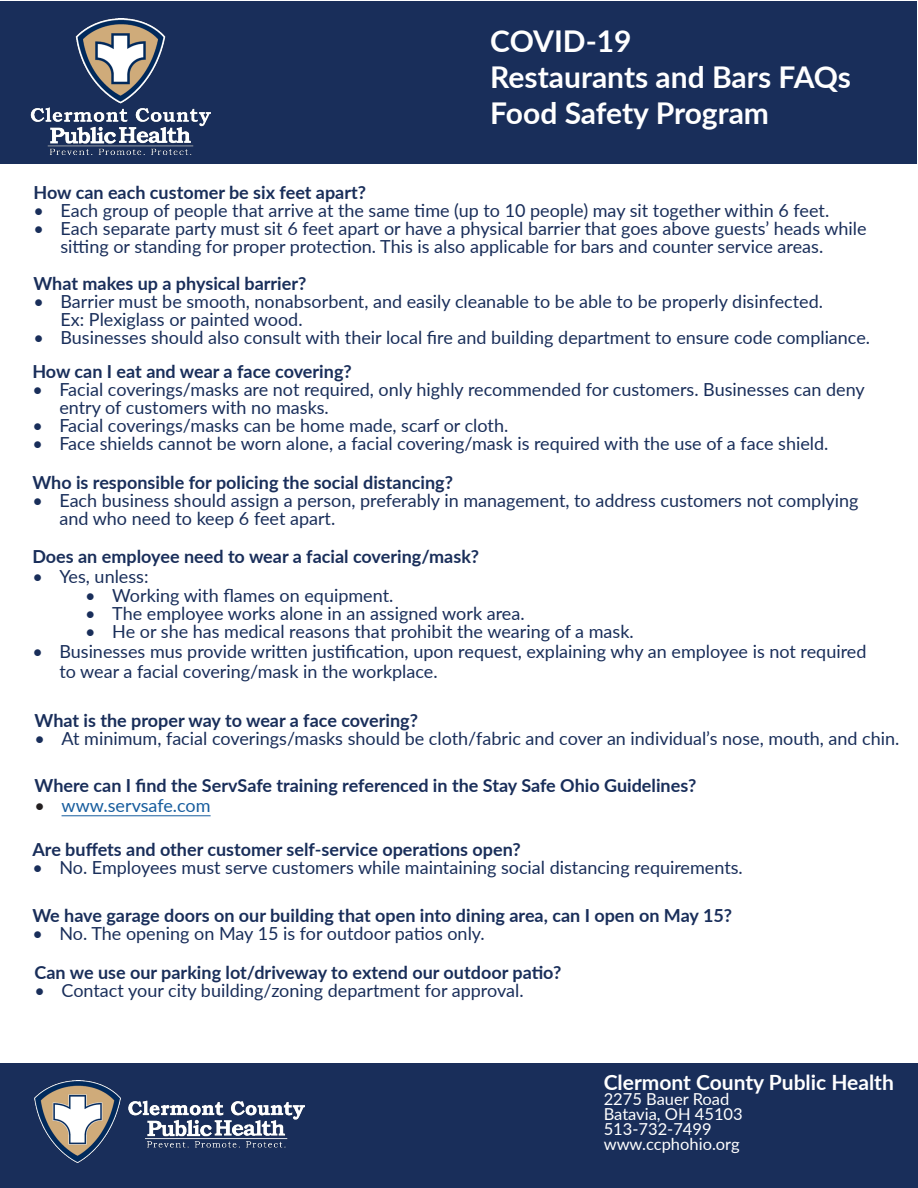
<style>
.page{position:relative;width:918px;height:1188px;background:#fff}
.page>*{position:absolute;margin:0;border:0;box-sizing:border-box;transform-origin:0 0}
.t1{font:700 30px "Lato";color:#fff}
.t2{font:700 21px "Lato";color:#fff}
.t3{font:18px/18px "Lato";color:#192e5a}
.t4{font:700 18px "Lato";color:#192e5a}
.t5{font:18px "Lato";color:#175d9e}
.t6{font:16.5px/15px "Lato";color:#fff}
.s1{color:#231f20}
</style>
<div class="page">
<div style="left:1px;top:1px;width:916px;height:162px;background:#192e5a"></div>
<img style="left:30px;top:18px;width:181px;height:137px">
<hr style="left:62px;top:815px;width:149px;height:1px;background:#175d9e">
<div style="left:0;top:1064px;width:918px;height:124px;background:#192e5a"></div>
<img style="left:34px;top:1080px;width:270px;height:83px">
<p class="t1" style="left:490px;top:19px;width:143px">COVID-19</p>
<p class="t1" style="left:490px;top:55px;width:362px">Restaurants and Bars FAQs</p>
<p class="t1" style="left:490px;top:91px;width:280px">Food Safety Program</p>
<p class="t4" style="left:33px;top:179px;width:334px">How can each customer be six feet apart?</p>
<p class="t3" style="left:33px;top:201px;width:797px">• Each group of people that arrive at the same time (up to 10 people) may sit together within 6 feet.</p>
<p class="t3" style="left:60px;top:219px;width:808px;text-indent:-27px">• Each separate party must sit 6 feet apart or have a physical barrier that goes above guests’ heads while sitting or standing for proper protection. This is also applicable for bars and counter service areas.</p>
<p class="t4" style="left:33px;top:270px;width:275px">What makes up a physical barrier?</p>
<p class="t3" style="left:60px;top:292px;width:764px;text-indent:-27px">• Barrier must be smooth, nonabsorbent, and easily cleanable to be able to be properly disinfected.<br>Ex: Plexiglass or painted wood.</p>
<p class="t3" style="left:33px;top:328px;width:838px">• Businesses should also consult with their local fire and building department to ensure code compliance.</p>
<p class="t4" style="left:32px;top:359px;width:321px">How can I eat and wear a face covering?</p>
<p class="t3" style="left:59px;top:380px;width:807px;text-indent:-27px">• Facial coverings/masks are not required, only highly recommended for customers. Businesses can deny entry of customers with no masks.</p>
<p class="t3" style="left:32px;top:416px;width:477px">• Facial coverings/masks can be home made, scarf or cloth.</p>
<p class="t3" style="left:32px;top:434px;width:798px">• Face shields cannot be worn alone, a facial covering/mask is required with the use of a face shield.</p>
<p class="t4" style="left:32px;top:469px;width:422px">Who is responsible for policing the social distancing?</p>
<p class="t3" style="left:59px;top:490px;width:801px;text-indent:-27px">• Each business should assign a person, preferably in management, to address customers not complying and who need to keep 6 feet apart.</p>
<p class="t4" style="left:32px;top:543px;width:448px">Does an employee need to wear a facial covering/mask?</p>
<p class="t3" style="left:32px;top:566px;width:118px">• Yes, unless:</p>
<p class="t3" style="left:85px;top:586px;width:310px">• Working with flames on equipment.</p>
<p class="t3" style="left:85px;top:604px;width:441px">• The employee works alone in an assigned work area.</p>
<p class="t3" style="left:85px;top:622px;width:550px">• He or she has medical reasons that prohibit the wearing of a mask.</p>
<p class="t3" style="left:59px;top:641px;width:809px;line-height:19.5px;text-indent:-27px">• Businesses mus provide written justification, upon request, explaining why an employee is not required to wear a facial covering/mask in the workplace.</p>
<p class="t4" style="left:35px;top:707px;width:385px">What is the proper way to wear a face covering?</p>
<p class="t3" style="left:35px;top:729px;width:866px">• At minimum, facial coverings/masks should be cloth/fabric and cover an individual’s nose, mouth, and chin.</p>
<p class="t4" style="left:35px;top:772px;width:663px">Where can I find the ServSafe training referenced in the Stay Safe Ohio Guidelines?</p>
<p class="t5" style="left:35px;top:792px;width:178px"><span class="s1">•</span> www.servsafe.com</p>
<p class="t4" style="left:32px;top:836px;width:490px">Are buffets and other customer self-service operations open?</p>
<p class="t3" style="left:32px;top:858px;width:712px">• No. Employees must serve customers while maintaining social distancing requirements.</p>
<p class="t4" style="left:32px;top:902px;width:701px">We have garage doors on our building that open into dining area, can I open on May 15?</p>
<p class="t3" style="left:32px;top:923px;width:454px">• No. The opening on May 15 is for outdoor patios only.</p>
<p class="t4" style="left:35px;top:959px;width:528px">Can we use our parking lot/driveway to extend our outdoor patio?</p>
<p class="t3" style="left:35px;top:981px;width:491px">• Contact your city building/zoning department for approval.</p>
<p class="t2" style="left:604px;top:1067px;width:292px">Clermont County Public Health</p>
<p class="t6" style="left:604px;top:1091px;width:141px">2275 Bauer Road<br>Batavia, OH 45103</p>
<p class="t6" style="left:604px;top:1121px;width:109px">513-732-7499</p>
<p class="t6" style="left:604px;top:1136px;width:138px">www.ccphohio.org</p>
</div>
